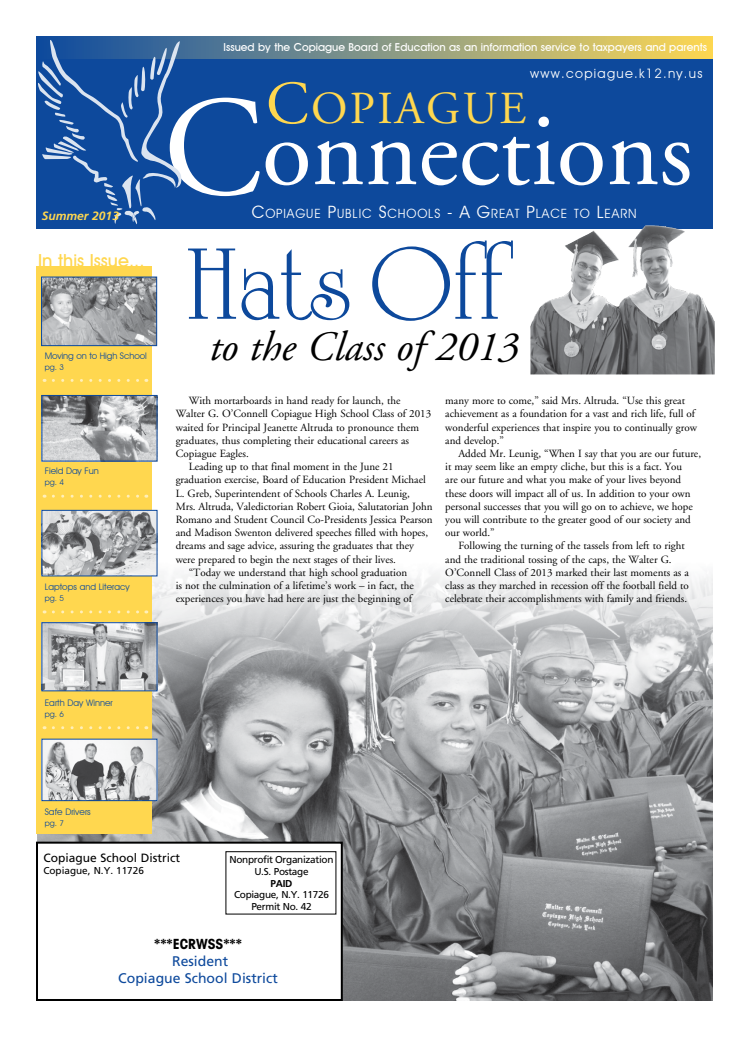
<style>
.page{position:relative;width:749px;height:1037px;background:#fff}
.page>*{position:absolute;margin:0;border:0;box-sizing:border-box;transform-origin:0 0}
.t1{font:142.2px "Adobe Garamond";color:#fff}
.t2{font:109.3px "University Roman";color:#0d499c}
.t3{font:101.8px "Adobe Garamond";color:#fff}
.t4{font:45.8px "Adobe Garamond";letter-spacing:.055em;color:#ffd74f}
.t5{font:italic 41.7px "Adobe Garamond";color:#000}
.t6{font:500 18px "Avant Garde IT Cby BT";color:#ffd74f}
.t7{font:14px/16.8px "Frutiger";color:#0d499c;text-align:center}
.t8{font:700 condensed 14px "Avant Garde";color:#000}
.t9{font:13px "Avant Garde IT Cby BT";letter-spacing:.1em;color:#fff}
.t10{font:12.8px "Avant Garde IT Cby BT";letter-spacing:.065em;color:#fff}
.t11{font:12px "Frutiger";color:#000}
.t12{font:italic 700 12px "Frutiger";color:#ffd74f}
.t13{font:11px/13.2px "Adobe Garamond";color:#000}
.t14{font:500 11px "Avant Garde IT Cby BT";color:#fff}
.t15{font:10px/11.5px "Frutiger";letter-spacing:-.03em;color:#000;text-align:center}
.t16{font:10px "Frutiger";color:#000}
.t17{font:700 10px "Frutiger";color:#000}
.t18{font:9px "Avant Garde IT Cby BT";color:#0d499c}
.t19{font:8px "Avant Garde IT Cby BT";color:#0d499c}
.s1{font-size:61px}
.s2{font-size:17px}
</style>
<div class="page">
<img style="left:37px;top:547px;width:676px;height:454px">
<div style="left:36px;top:36px;width:677px;height:192px;background:#0d499c"></div>
<svg style="left:184px;top:36px;width:529px;height:22px;background:#9fa47a"></svg>
<div style="left:36px;top:266px;width:115px;height:568px;background:#ffd74f"></div>
<img style="left:43px;top:278px;width:112px;height:66px">
<div style="left:41px;top:276px;width:116px;height:70px;border:1px solid #0d499c"></div>
<img style="left:43px;top:397px;width:112px;height:62px">
<div style="left:41px;top:395px;width:116px;height:66px;border:1px solid #0d499c"></div>
<svg style="left:53px;top:379px;width:94px;height:3px"></svg>
<img style="left:43px;top:512px;width:112px;height:62px">
<div style="left:41px;top:510px;width:116px;height:66px;border:1px solid #0d499c"></div>
<svg style="left:53px;top:495px;width:94px;height:3px"></svg>
<img style="left:43px;top:624px;width:112px;height:65px">
<div style="left:41px;top:622px;width:116px;height:69px;border:1px solid #0d499c"></div>
<svg style="left:53px;top:610px;width:94px;height:3px"></svg>
<img style="left:43px;top:741px;width:112px;height:58px">
<div style="left:41px;top:739px;width:116px;height:62px;border:1px solid #0d499c"></div>
<svg style="left:53px;top:726px;width:94px;height:3px"></svg>
<svg style="left:38px;top:36px;width:146px;height:188px"></svg>
<img style="left:530px;top:225px;width:185px;height:149px">
<div style="left:37px;top:842px;width:305px;height:158px;background:#fff"></div>
<div style="left:36px;top:841px;width:307px;height:160px;border:2px solid #000"></div>
<div style="left:225px;top:851px;width:111px;height:63px;border:1px solid #000"></div>
<p class="t12" style="left:42px;top:209px;width:79px">Summer 2013</p>
<h3 class="t6" style="left:38px;top:249px;width:108px">In this Issue...</h3>
<p class="t18" style="left:45px;top:350px;width:103px">Moving on to High School</p>
<p class="t19" style="left:45px;top:362px;width:21px">pg. 3</p>
<p class="t18" style="left:45px;top:465px;width:56px">Field Day Fun</p>
<p class="t19" style="left:45px;top:477px;width:21px">pg. 4</p>
<p class="t18" style="left:45px;top:581px;width:86px">Laptops and Literacy</p>
<p class="t19" style="left:45px;top:593px;width:21px">pg. 5</p>
<p class="t14" style="left:224px;top:40px;width:485px">Issued by the Copiague Board of Education as an information service to taxpayers and parents</p>
<h3 class="t4" style="left:266px;top:84px;width:261px"><span class="s1">C</span>OPIAGUE</h3>
<p class="t9" style="left:530px;top:65px;width:174px">www.copiague.k12.ny.us</p>
<h1 class="t1" style="left:163px;top:73px;width:100px">C</h1>
<h3 class="t3" style="left:262px;top:97px;width:432px">onnections</h3>
<p class="t10" style="left:252px;top:205px;width:386px"><span class="s2">C</span>OPIAGUE <span class="s2">P</span>UBLIC <span class="s2">S</span>CHOOLS <span class="s2">- A G</span>REAT <span class="s2">P</span>LACE TO <span class="s2">L</span>EARN</p>
<h2 class="t2" style="left:186px;top:220px;width:320px">Hats Off</h2>
<h3 class="t5" style="left:208px;top:324px;width:311px">to the Class of 2013</h3>
<p class="t13" style="left:189px;top:394px;width:213px">With mortarboards in hand ready for launch, the</p>
<p class="t13" style="left:176px;top:407px;width:257px">Walter G. O’Connell Copiague High School Class of 2013</p>
<p class="t13" style="left:176px;top:421px;width:245px">waited for Principal Jeanette Altruda to pronounce them</p>
<p class="t13" style="left:176px;top:434px;width:235px">graduates, thus completing their educational careers as</p>
<p class="t13" style="left:176px;top:447px;width:75px">Copiague Eagles.</p>
<p class="t13" style="left:189px;top:460px;width:206px">Leading up to that final moment in the June 21</p>
<p class="t13" style="left:176px;top:473px;width:251px">graduation exercise, Board of Education President Michael</p>
<p class="t13" style="left:176px;top:487px;width:236px">L. Greb, Superintendent of Schools Charles A. Leunig,</p>
<p class="t13" style="left:176px;top:500px;width:258px">Mrs. Altruda, Valedictorian Robert Gioia, Salutatorian John</p>
<p class="t13" style="left:176px;top:513px;width:258px">Romano and Student Council Co-Presidents Jessica Pearson</p>
<p class="t13" style="left:176px;top:526px;width:254px">and Madison Swenton delivered speeches filled with hopes,</p>
<p class="t13" style="left:176px;top:539px;width:240px">dreams and sage advice, assuring the graduates that they</p>
<p class="t13" style="left:176px;top:553px;width:222px">were prepared to begin the next stages of their lives.</p>
<p class="t13" style="left:189px;top:566px;width:220px">“Today we understand that high school graduation</p>
<p class="t13" style="left:176px;top:579px;width:239px">is not the culmination of a lifetime’s work – in fact, the</p>
<p class="t13" style="left:176px;top:592px;width:238px">experiences you have had here are just the beginning of</p>
<p class="t13" style="left:445px;top:394px;width:253px">many more to come,” said Mrs. Altruda. “Use this great achievement as a foundation for a vast and rich life, full of wonderful experiences that inspire you to continually grow and develop.”</p>
<p class="t13" style="left:445px;top:447px;width:257px;text-indent:13px">Added Mr. Leunig, “When I say that you are our future, it may seem like an empty cliche, but this is a fact. You<br>are our future and what you make of your lives beyond these doors will impact all of us. In addition to your own personal successes that you will go on to achieve, we hope you will contribute to the greater good of our society and our world.”</p>
<p class="t13" style="left:445px;top:539px;width:245px;text-indent:13px">Following the turning of the tassels from left to right and the traditional tossing of the caps, the Walter G.<br>O’Connell Class of 2013 marked their last moments as a class as they marched in recession off the football field to celebrate their accomplishments with family and friends.</p>
<p class="t18" style="left:45px;top:697px;width:70px">Earth Day Winner</p>
<p class="t19" style="left:45px;top:709px;width:21px">pg. 6</p>
<p class="t18" style="left:45px;top:806px;width:47px">Safe Drivers</p>
<p class="t19" style="left:45px;top:818px;width:21px">pg. 7</p>
<p class="t11" style="left:43px;top:850px;width:138px">Copiague School District</p>
<p class="t16" style="left:43px;top:864px;width:102px">Copiague, N.Y. 11726</p>
<p class="t15" style="left:229px;top:854px;width:106px">Nonprofit Organization<br>U.S. Postage</p>
<p class="t17" style="left:270px;top:877px;width:23px">PAID</p>
<p class="t15" style="left:234px;top:889px;width:96px">Copiague, N.Y. 11726<br>Permit No. 42</p>
<p class="t8" style="left:154px;top:935px;width:89px">***ECRWSS***</p>
<p class="t7" style="left:118px;top:952px;width:161px">Resident<br>Copiague School District</p>
</div>
